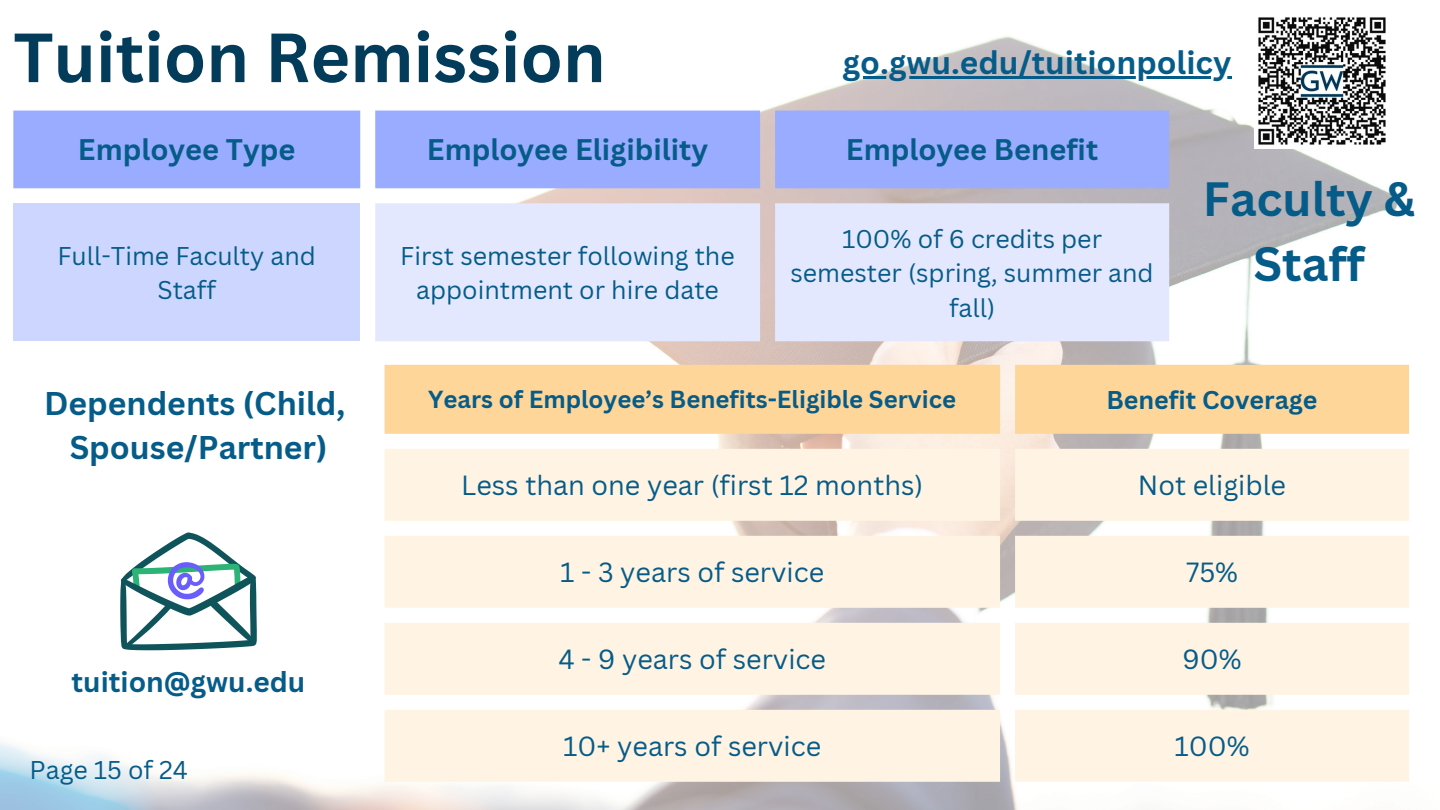
<style>
.page{position:relative;width:1440px;height:810px;background:#fff}
.page>*{position:absolute;margin:0;border:0;box-sizing:border-box;transform-origin:0 0}
.t1{font:700 68px "Canva Sans";color:#033c5a}
.t2{font:700 46.9px/65.2px "Canva Sans";color:#065c89;text-align:center}
.t3{font:700 32px/44.2px "Canva Sans";color:#065c89;text-align:center}
.t4{font:700 31.7px "Canva Sans";color:#065c89}
.t5{font:700 29px "Canva Sans";color:#065c89}
.t6{font:700 28px "Canva Sans";color:#065c89}
.t7{font:27px "Canva Sans";color:#065c89}
.t8{font:25px/34.5px "Canva Sans";color:#065c89;text-align:center}
.t9{font:700 25px "Canva Sans";color:#065c89}
.t10{font:700 24px "Canva Sans";color:#065c89}
</style>
<div class="page">
<img style="left:0;top:36px;width:1409px;height:774px">
<div style="left:13px;top:111px;width:1156px;height:77px;background:#99acff"></div>
<div style="left:13px;top:203px;width:347px;height:138px;background:#cdd6ff"></div>
<div style="left:375px;top:203px;width:794px;height:138px;background:#e3e8ff"></div>
<div style="left:385px;top:365px;width:1024px;height:69px;background:#ffd699"></div>
<svg style="left:385px;top:449px;width:1024px;height:333px;background:#fcf2e4"></svg>
<img style="left:1254px;top:17px;width:135px;height:131px">
<hr style="left:843px;top:76px;width:389px;height:3px;background:#065c89">
<svg style="left:120px;top:533px;width:137px;height:117px"></svg>
<p class="t1" style="left:13px;top:10px;width:594px">Tuition Remission</p>
<p class="t4" style="left:843px;top:40px;width:390px">go.gwu.edu/tuitionpolicy</p>
<p class="t5" style="left:78px;top:129px;width:219px">Employee Type</p>
<h3 class="t5" style="left:427px;top:129px;width:283px">Employee Eligibility</h3>
<p class="t5" style="left:846px;top:129px;width:254px">Employee Benefit</p>
<h1 class="t8" style="left:57px;top:238px;width:260px">Full-Time Faculty and<br>Staff</h1>
<p class="t8" style="left:400px;top:238px;width:336px">First semester following the appointment or hire date</p>
<p class="t8" style="left:790px;top:221px;width:365px">100% of 6 credits per semester (spring, summer and fall)</p>
<p class="t2" style="left:1203px;top:165px;width:214px">Faculty &amp;<br>Staff</p>
<p class="t3" style="left:44px;top:380px;width:303px">Dependents (Child,<br>Spouse/Partner)</p>
<p class="t6" style="left:72px;top:662px;width:235px">tuition@gwu.edu</p>
<p class="t8" style="left:30px;top:752px;width:160px">Page 15 of 24</p>
<p class="t10" style="left:428px;top:382px;width:529px">Years of Employee’s Benefits-Eligible Service</p>
<p class="t9" style="left:1106px;top:382px;width:213px">Benefit Coverage</p>
<p class="t7" style="left:461px;top:466px;width:464px">Less than one year (first 12 months)</p>
<p class="t7" style="left:1138px;top:466px;width:150px">Not eligible</p>
<h2 class="t7" style="left:560px;top:553px;width:266px">1 - 3 years of service</h2>
<h3 class="t7" style="left:1186px;top:553px;width:54px">75%</h3>
<p class="t7" style="left:558px;top:640px;width:269px">4 - 9 years of service</p>
<h4 class="t7" style="left:1183px;top:640px;width:61px">90%</h4>
<p class="t7" style="left:563px;top:727px;width:259px">10+ years of service</p>
<p class="t7" style="left:1175px;top:727px;width:77px">100%</p>
</div>
